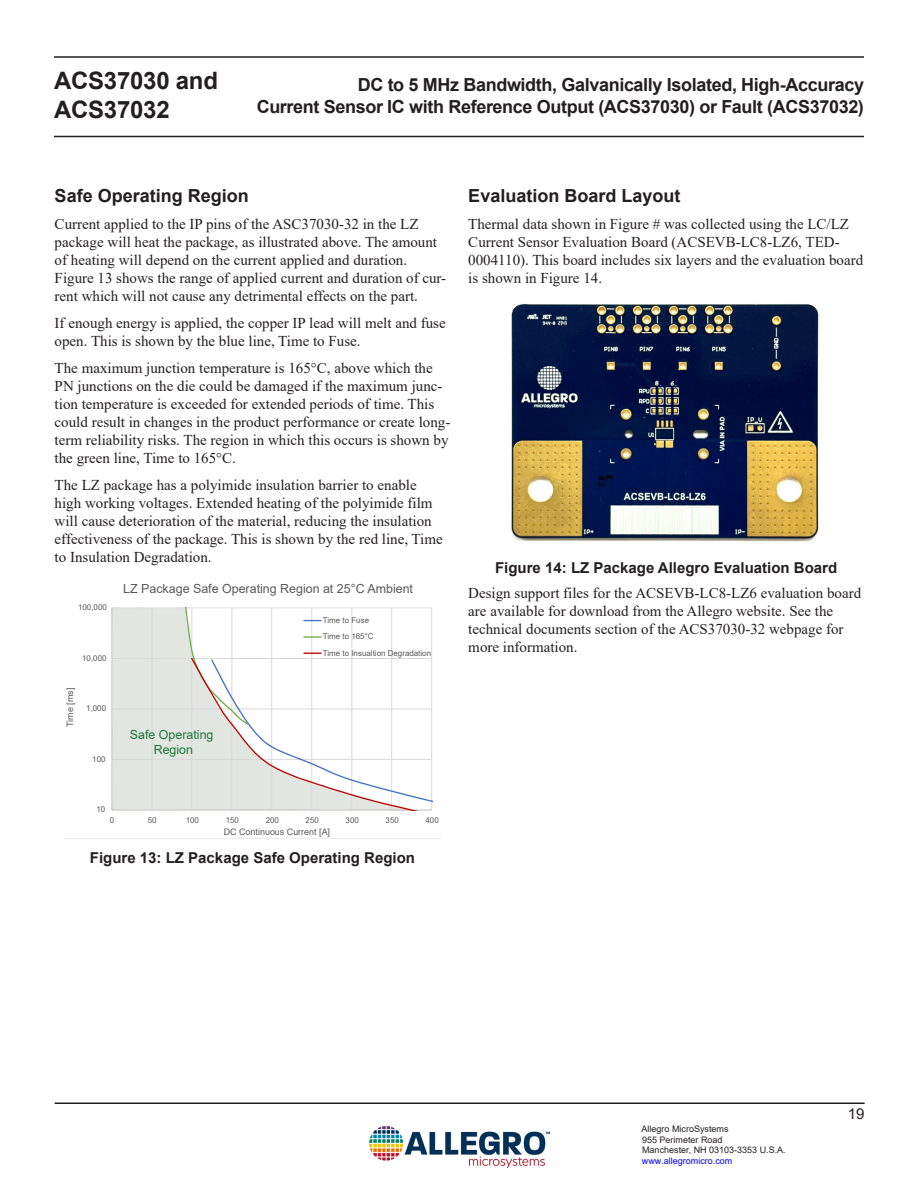
<style>
.page{position:relative;width:918px;height:1188px;background:#fff}
.page>*{position:absolute;margin:0;border:0;box-sizing:border-box;transform-origin:0 0}
.t1{font:700 24px/28.8px "Arial";letter-spacing:-.01em;color:#231f20}
.heading_2{font:700 18px/21.6px "Arial";letter-spacing:-.02em;color:#231f20;text-align:right}
.heading_2-2{font:700 18px "Arial";color:#231f20}
.Normal_-_Follow_Page{font:15px/18px "Times New Roman";color:#231f20}
.t2{font:700 15px "Arial";color:#231f20}
.t3{font:15px "Arial";color:#231f20}
.t4{font:12.45px "Arial";color:#595959}
.t5{font:12.45px/15px "Arial";color:#1e7739;text-align:center}
.t6{font:9px/10.8px "Arial";color:#231f20}
.t7{font:9px "Arial";color:#595959}
.t8{font:9px "Arial";color:#00f}
.t9{font:7.95px/16.5px "Arial";color:#595959}
</style>
<div class="page">
<hr style="left:55px;top:1102px;width:810px;height:2px;background:#231f20">
<hr style="left:54px;top:136px;width:810px;height:1px;background:#231f20">
<hr style="left:54px;top:56px;width:810px;height:2px;background:#231f20">
<img style="left:370px;top:1126px;width:180px;height:42px">
<svg style="left:111px;top:607px;width:322px;height:204px"></svg>
<img style="left:511px;top:304px;width:310px;height:238px">
<h1 class="t1" style="left:54px;top:66px;width:166px">ACS37030 and<br>ACS37032</h1>
<p class="heading_2" style="left:257px;top:75px;width:609px">DC to 5 MHz Bandwidth, Galvanically Isolated, High-Accuracy<br>Current Sensor IC with Reference Output (ACS37030) or Fault (ACS37032)</p>
<p class="heading_2-2" style="left:55px;top:183px;width:196px">Safe Operating Region</p>
<p class="Normal_-_Follow_Page" style="left:55px;top:215px;width:393px">Current applied to the IP pins of the ASC37030-32 in the LZ package will heat the package, as illustrated above. The amount of heating will depend on the current applied and duration.<br>Figure 13 shows the range of applied current and duration of cur&shy;rent which will not cause any detrimental effects on the part.</p>
<p class="Normal_-_Follow_Page" style="left:55px;top:314px;width:393px">If enough energy is applied, the copper IP lead will melt and fuse open. This is shown by the blue line, Time to Fuse.</p>
<p class="Normal_-_Follow_Page" style="left:55px;top:359px;width:397px">The maximum junction temperature is 165°C, above which the PN junctions on the die could be damaged if the maximum junc&shy;tion temperature is exceeded for extended periods of time. This could result in changes in the product performance or create long&shy;term reliability risks. The region in which this occurs is shown by the green line, Time to 165°C.</p>
<p class="Normal_-_Follow_Page" style="left:55px;top:476px;width:390px">The LZ package has a polyimide insulation barrier to enable high working voltages. Extended heating of the polyimide film will cause deterioration of the material, reducing the insulation effectiveness of the package. This is shown by the red line, Time to Insulation Degradation.</p>
<p class="t9" style="left:78px;top:599px;width:30px">100,000</p>
<p class="t9" style="left:82px;top:650px;width:26px">10,000</p>
<p class="t7" style="left:64px;top:727px;width:41px;rotate:-90deg">Time [ms]</p>
<p class="t9" style="left:86px;top:700px;width:21px">1,000</p>
<p class="t9" style="left:92px;top:751px;width:15px">100</p>
<p class="t4" style="left:123px;top:580px;width:291px">LZ Package Safe Operating Region at 25°C Ambient</p>
<p class="t5" style="left:130px;top:727px;width:85px">Safe Operating<br>Region</p>
<p class="t9" style="left:323px;top:612px;width:110px">Time to Fuse<br>Time to 165°C<br>Time to Insualtion Degradation</p>
<p class="t9" style="left:96px;top:801px;width:10px">10</p>
<p class="t9" style="left:110px;top:812px;width:6px">0</p>
<p class="t9" style="left:148px;top:812px;width:10px">50</p>
<p class="t9" style="left:186px;top:812px;width:15px">100</p>
<p class="t9" style="left:226px;top:812px;width:15px">150</p>
<p class="t9" style="left:266px;top:812px;width:15px">200</p>
<p class="t9" style="left:306px;top:812px;width:15px">250</p>
<p class="t9" style="left:346px;top:812px;width:15px">300</p>
<p class="t9" style="left:386px;top:812px;width:15px">350</p>
<p class="t9" style="left:426px;top:812px;width:15px">400</p>
<p class="t7" style="left:224px;top:826px;width:108px">DC Continuous Current [A]</p>
<p class="t2" style="left:90px;top:847px;width:327px">Figure 13: LZ Package Safe Operating Region</p>
<p class="heading_2-2" style="left:468px;top:183px;width:214px">Evaluation Board Layout</p>
<p class="Normal_-_Follow_Page" style="left:468px;top:215px;width:396px">Thermal data shown in Figure # was collected using the LC/LZ Current Sensor Evaluation Board (ACSEVB-LC8-LZ6, TED-0004110). This board includes six layers and the evaluation board is shown in Figure 14.</p>
<p class="t2" style="left:495px;top:557px;width:344px">Figure 14: LZ Package Allegro Evaluation Board</p>
<p class="Normal_-_Follow_Page" style="left:468px;top:583px;width:394px">Design support files for the ACSEVB-LC8-LZ6 evaluation board are available for download from the Allegro website. See the technical documents section of the ACS37030-32 webpage for more information.</p>
<p class="t6" style="left:642px;top:1123px;width:146px">Allegro MicroSystems<br>955 Perimeter Road<br>Manchester, NH 03103-3353 U.S.A.</p>
<p class="t8" style="left:642px;top:1155px;width:92px">www.allegromicro.com</p>
<p class="t3" style="left:848px;top:1103px;width:18px">19</p>
</div>
